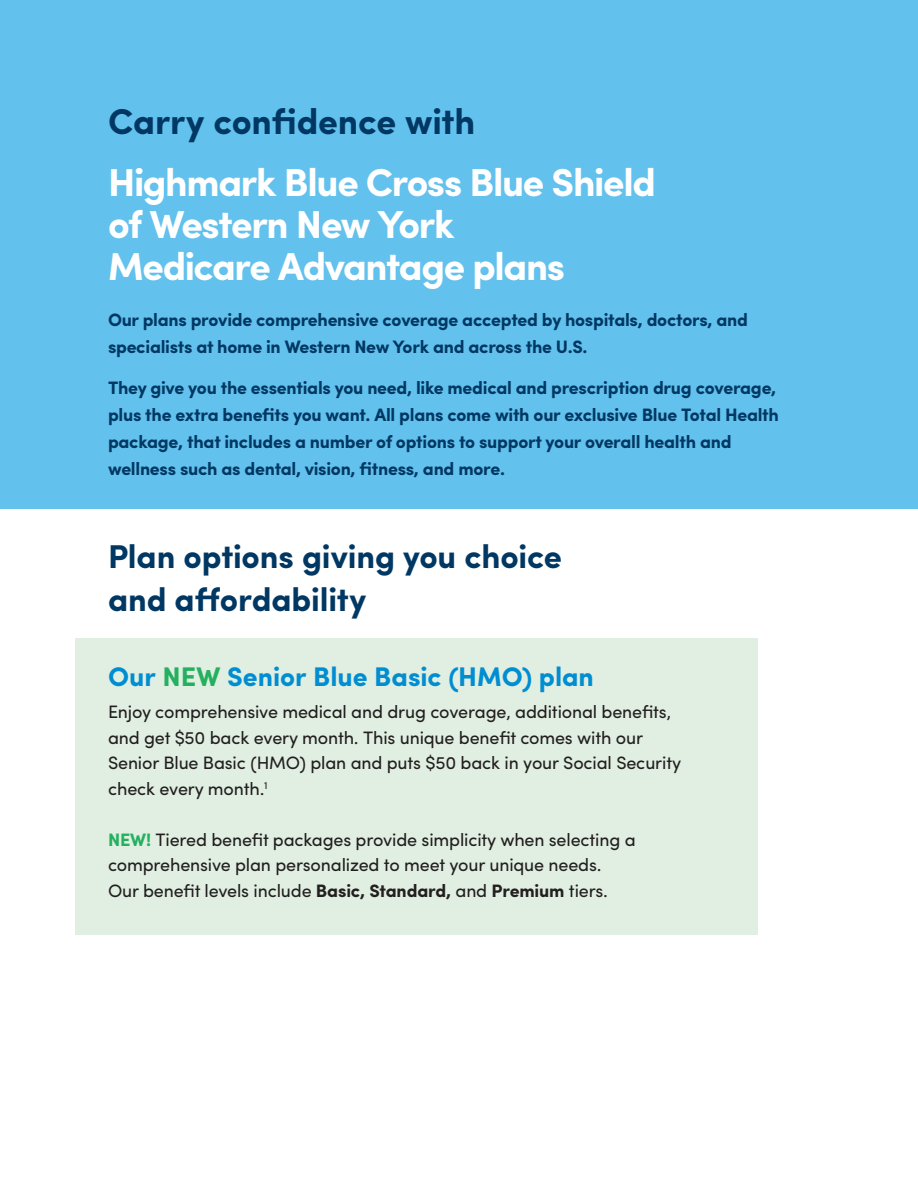
<style>
.page{position:relative;width:918px;height:1188px;background:#fff}
.page>*{position:absolute;margin:0;border:0;box-sizing:border-box;transform-origin:0 0}
.t1{font:700 39px/42px "Sofia Pro";letter-spacing:-.035em;color:#fff}
.t2{font:700 36px "Sofia Pro";letter-spacing:-.005em;color:#003863}
.t3{font:700 33px/43.5px "Sofia Pro";letter-spacing:-.005em;color:#003863}
.t4{font:700 27px "Sofia Pro";color:#008dd1}
.t5{font:700 18px/27px "Sofia Pro";letter-spacing:-.015em;color:#003863}
.t6{font:18px/25.5px "Sofia Pro";letter-spacing:-.01em;color:#231f20}
.s1{color:#25b060}
.s2{font-weight:700;color:#25b060}
.s3{font-weight:700}
</style>
<div class="page">
<div style="left:0;top:0;width:918px;height:509px;background:#63c1ed"></div>
<div style="left:76px;top:638px;width:682px;height:296px;background:#e0efe1"></div>
<h2 class="t2" style="left:108px;top:94px;width:369px">Carry confidence with</h2>
<h1 class="t1" style="left:108px;top:159px;width:549px">Highmark Blue Cross Blue Shield of Western New York<br>Medicare Advantage plans</h1>
<p class="t5" style="left:108px;top:305px;width:642px">Our plans provide comprehensive coverage accepted by hospitals, doctors, and specialists at home in Western New York and across the U.S.</p>
<p class="t5" style="left:108px;top:373px;width:673px">They give you the essentials you need, like medical and prescription drug coverage, plus the extra benefits you want. All plans come with our exclusive Blue Total Health package, that includes a number of options to support your overall health and wellness such as dental, vision, fitness, and more.</p>
<h3 class="t3" style="left:108px;top:533px;width:456px">Plan options giving you choice and affordability</h3>
<h3 class="t4" style="left:108px;top:656px;width:487px">Our <span class="s1">NEW</span> Senior Blue Basic (HMO) plan</h3>
<p class="t6" style="left:108px;top:698px;width:575px">Enjoy comprehensive medical and drug coverage, additional benefits, and get $50 back every month. This unique benefit comes with our Senior Blue Basic (HMO) plan and puts $50 back in your Social Security check every month.<sup>1</sup></p>
<p class="t6" style="left:108px;top:826px;width:529px"><span class="s2">NEW!</span> Tiered benefit packages provide simplicity when selecting a comprehensive plan personalized to meet your unique needs.<br>Our benefit levels include <span class="s3">Basic, Standard,</span> and <span class="s3">Premium</span> tiers.</p>
</div>
